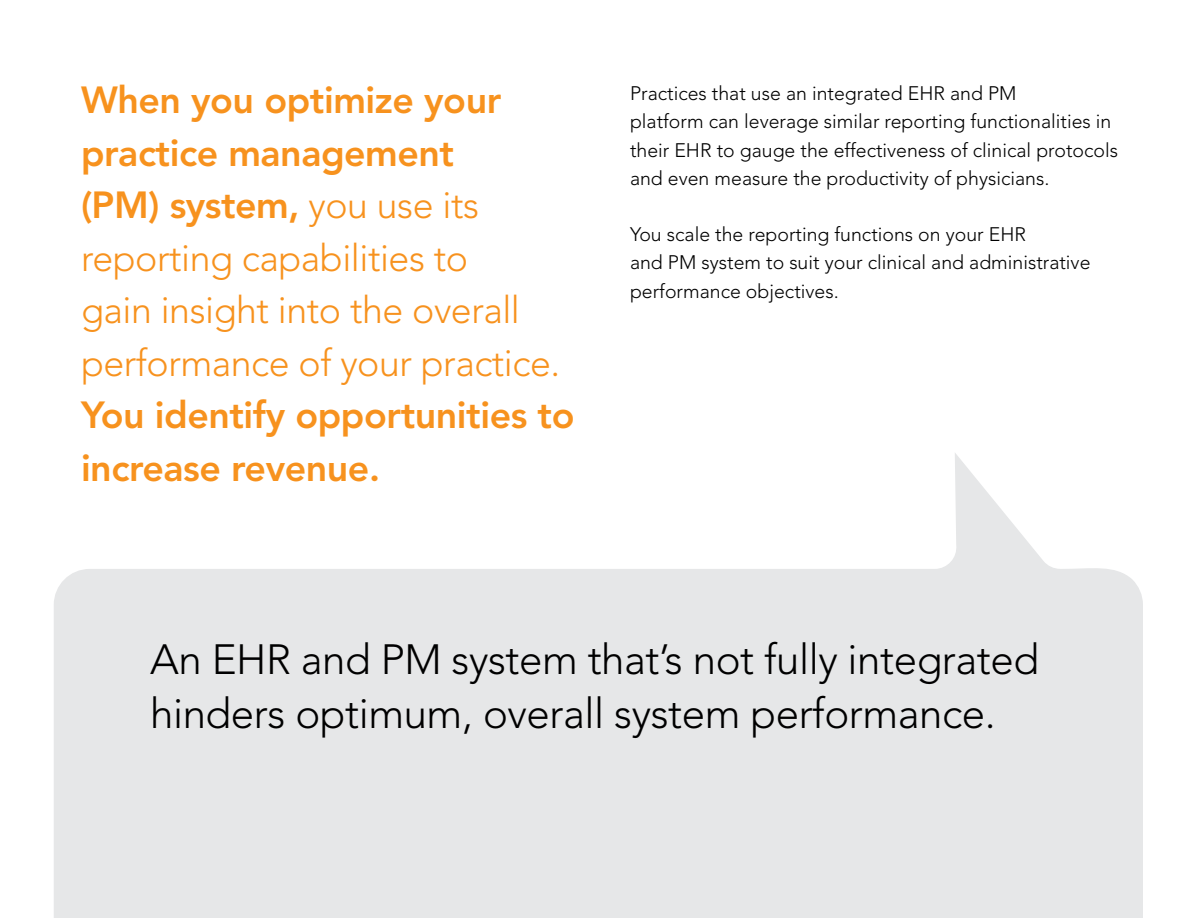
<style>
.page{position:relative;width:1188px;height:918px;background:#fff}
.page>*{position:absolute;margin:0;border:0;box-sizing:border-box;transform-origin:0 0}
.t1{font:300 42px/54px "Avenir";letter-spacing:-.01em;color:#000}
.t2{font:300 37.5px/52.5px "Avenir";letter-spacing:-.01em;color:#f7921e}
.t3{font:800 37.5px/52.5px "Avenir";letter-spacing:-.01em;color:#f7921e}
.t4{font:300 19.5px/28.5px "Avenir";color:#000}
.s1{font-weight:800}
</style>
<div class="page">
<svg style="left:54px;top:453px;width:1089px;height:465px;fill:#e6e7e8"></svg>
<h2 class="t2" style="left:81px;top:74px;width:481px"><span class="s1">When you optimize your practice management<br>(PM) system,</span> you use its reporting capabilities to<br>gain insight into the overall performance of your practice.</h2>
<h2 class="t3" style="left:81px;top:389px;width:495px">You identify opportunities to increase revenue.</h2>
<p class="t4" style="left:630px;top:79px;width:490px">Practices that use an integrated EHR and PM<br>platform can leverage similar reporting functionalities in their EHR to gauge the effectiveness of clinical protocols and even measure the productivity of physicians.</p>
<p class="t4" style="left:630px;top:220px;width:462px">You scale the reporting functions on your EHR<br>and PM system to suit your clinical and administrative performance objectives.</p>
<h1 class="t1" style="left:150px;top:633px;width:890px">An EHR and PM system that’s not fully integrated hinders optimum, overall system performance.</h1>
</div>
